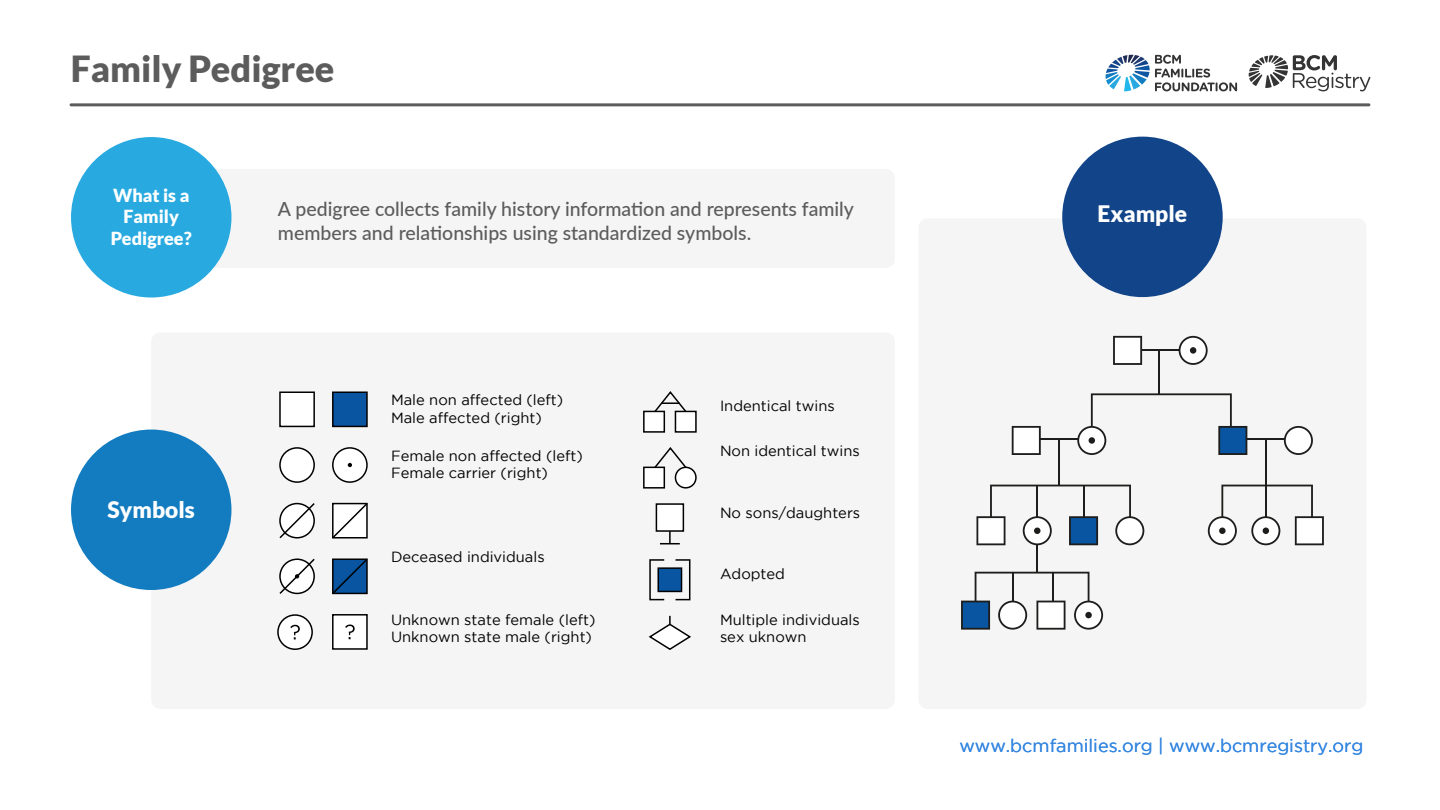
<style>
.page{position:relative;width:1440px;height:810px;background:#fff}
.page>*{position:absolute;margin:0;border:0;box-sizing:border-box;transform-origin:0 0}
.t1{font:900 36px "Lato";color:#5b5c5b}
.t2{font:900 22.73px "Lato";color:#fff}
.t3{font:500 19.5px/23.4px "Lato";color:#5b5c5b}
.t4{font:18px "Gotham";color:#3788e1}
.t5{font:900 18px/21.6px "Lato";color:#fff;text-align:center}
.t6{font:14.7px/17.6px "Gotham";color:#000}
</style>
<div class="page">
<div style="left:151px;top:169px;width:744px;height:99px;background:#f5f5f5;border-radius:9px"></div>
<div style="left:151px;top:333px;width:744px;height:376px;background:#f5f5f5;border-radius:9px"></div>
<svg style="left:1106px;top:55px;width:131px;height:36px"></svg>
<svg style="left:1249px;top:55px;width:121px;height:36px"></svg>
<div style="left:71px;top:430px;width:160px;height:160px;background:#137cc0;border-radius:50%"></div>
<div style="left:71px;top:137px;width:160px;height:161px;background:#28aae1;border-radius:50%"></div>
<div style="left:918px;top:218px;width:448px;height:491px;background:#f5f5f5;border-radius:9px"></div>
<div style="left:1062px;top:137px;width:161px;height:160px;background:#124489;border-radius:50%"></div>
<div style="left:643px;top:411px;width:22px;height:22px;background:#fff;border:2px solid #000"></div>
<div style="left:675px;top:411px;width:22px;height:22px;background:#fff;border:2px solid #000"></div>
<svg style="left:653px;top:391px;width:35px;height:23px"></svg>
<div style="left:675px;top:467px;width:21px;height:21px;background:#fff;border-radius:50%"></div>
<div style="left:675px;top:467px;width:22px;height:22px;border:2px solid #000;border-radius:50%"></div>
<div style="left:643px;top:467px;width:22px;height:22px;background:#fff;border:2px solid #000"></div>
<svg style="left:653px;top:447px;width:35px;height:22px"></svg>
<div style="left:656px;top:503px;width:28px;height:29px;background:#fff;border:2px solid #000"></div>
<svg style="left:660px;top:531px;width:20px;height:13px"></svg>
<div style="left:657px;top:567px;width:25px;height:25px;background:#0a55a2;border:2px solid #000"></div>
<div style="left:675px;top:559px;width:15px;height:41px;border:2px solid #000"></div>
<div style="left:649px;top:559px;width:16px;height:41px;border:2px solid #000"></div>
<svg style="left:648px;top:616px;width:43px;height:34px"></svg>
<div style="left:279px;top:391px;width:36px;height:36px;background:#fff;border:2px solid #000"></div>
<div style="left:332px;top:391px;width:36px;height:36px;background:#0a55a2;border:2px solid #000"></div>
<div style="left:333px;top:448px;width:34px;height:34px;background:#fff;border-radius:50%"></div>
<div style="left:332px;top:447px;width:36px;height:36px;border:2px solid #000;border-radius:50%"></div>
<svg style="left:348px;top:463px;width:4px;height:4px"></svg>
<div style="left:280px;top:448px;width:34px;height:34px;background:#fff;border-radius:50%"></div>
<div style="left:279px;top:447px;width:36px;height:36px;border:2px solid #000;border-radius:50%"></div>
<svg style="left:332px;top:502px;width:36px;height:37px"></svg>
<svg style="left:279px;top:502px;width:36px;height:37px"></svg>
<svg style="left:332px;top:558px;width:36px;height:37px"></svg>
<svg style="left:279px;top:558px;width:36px;height:37px"></svg>
<div style="left:332px;top:614px;width:36px;height:36px;background:#fff;border:2px solid #000"></div>
<svg style="left:345px;top:625px;width:10px;height:14px"></svg>
<div style="left:278px;top:615px;width:34px;height:34px;background:#fff;border-radius:50%"></div>
<div style="left:277px;top:614px;width:36px;height:36px;border:2px solid #000;border-radius:50%"></div>
<svg style="left:290px;top:625px;width:10px;height:14px"></svg>
<hr style="left:71px;top:103px;width:1298px;height:3px;background:#5b5c5b">
<hr style="left:1139px;top:349px;width:47px;height:2px;background:#1d1e1c">
<svg style="left:1113px;top:336px;width:29px;height:29px"></svg>
<svg style="left:1179px;top:336px;width:29px;height:29px"></svg>
<div style="left:1190px;top:347px;width:6px;height:7px;background:#1d1e1c;border-radius:50%"></div>
<hr style="left:1030px;top:438px;width:64px;height:2px;background:#1d1e1c">
<hr style="left:1234px;top:438px;width:64px;height:2px;background:#1d1e1c">
<hr style="left:1159px;top:351px;width:1px;height:43px;background:#1d1e1c">
<hr style="left:1058px;top:439px;width:2px;height:47px;background:#1d1e1c">
<hr style="left:1036px;top:486px;width:2px;height:87px;background:#1d1e1c">
<hr style="left:1265px;top:440px;width:2px;height:81px;background:#1d1e1c">
<svg style="left:1012px;top:426px;width:29px;height:29px"></svg>
<svg style="left:1208px;top:485px;width:116px;height:60px"></svg>
<svg style="left:1077px;top:393px;width:170px;height:62px"></svg>
<svg style="left:1284px;top:426px;width:29px;height:29px"></svg>
<svg style="left:976px;top:485px;width:168px;height:60px"></svg>
<svg style="left:961px;top:572px;width:142px;height:58px"></svg>
<h1 class="t1" style="left:71px;top:48px;width:265px">Family Pedigree</h1>
<p class="t5" style="left:111px;top:184px;width:82px">What is a<br>Family<br>Pedigree?</p>
<h2 class="t2" style="left:108px;top:496px;width:89px">Symbols</h2>
<h3 class="t3" style="left:278px;top:197px;width:578px">A pedigree collects family history information and represents family members and relationships using standardized symbols.</h3>
<p class="t6" style="left:391px;top:391px;width:174px">Male non affected (left)<br>Male affected (right)</p>
<p class="t6" style="left:391px;top:446px;width:193px">Female non affected (left)<br>Female carrier (right)</p>
<p class="t6" style="left:391px;top:548px;width:155px">Deceased individuals</p>
<p class="t6" style="left:391px;top:610px;width:206px">Unknown state female (left)<br>Unknown state male (right)</p>
<p class="t6" style="left:720px;top:397px;width:116px">Indentical twins</p>
<p class="t6" style="left:720px;top:442px;width:141px">Non identical twins</p>
<p class="t6" style="left:720px;top:504px;width:142px">No sons/daughters</p>
<p class="t6" style="left:720px;top:565px;width:67px">Adopted</p>
<p class="t6" style="left:720px;top:610px;width:141px">Multiple individuals sex uknown</p>
<h2 class="t2" style="left:1098px;top:200px;width:91px">Example</h2>
<p class="t4" style="left:959px;top:735px;width:406px">www.bcmfamilies.org | www.bcmregistry.org</p>
</div>
